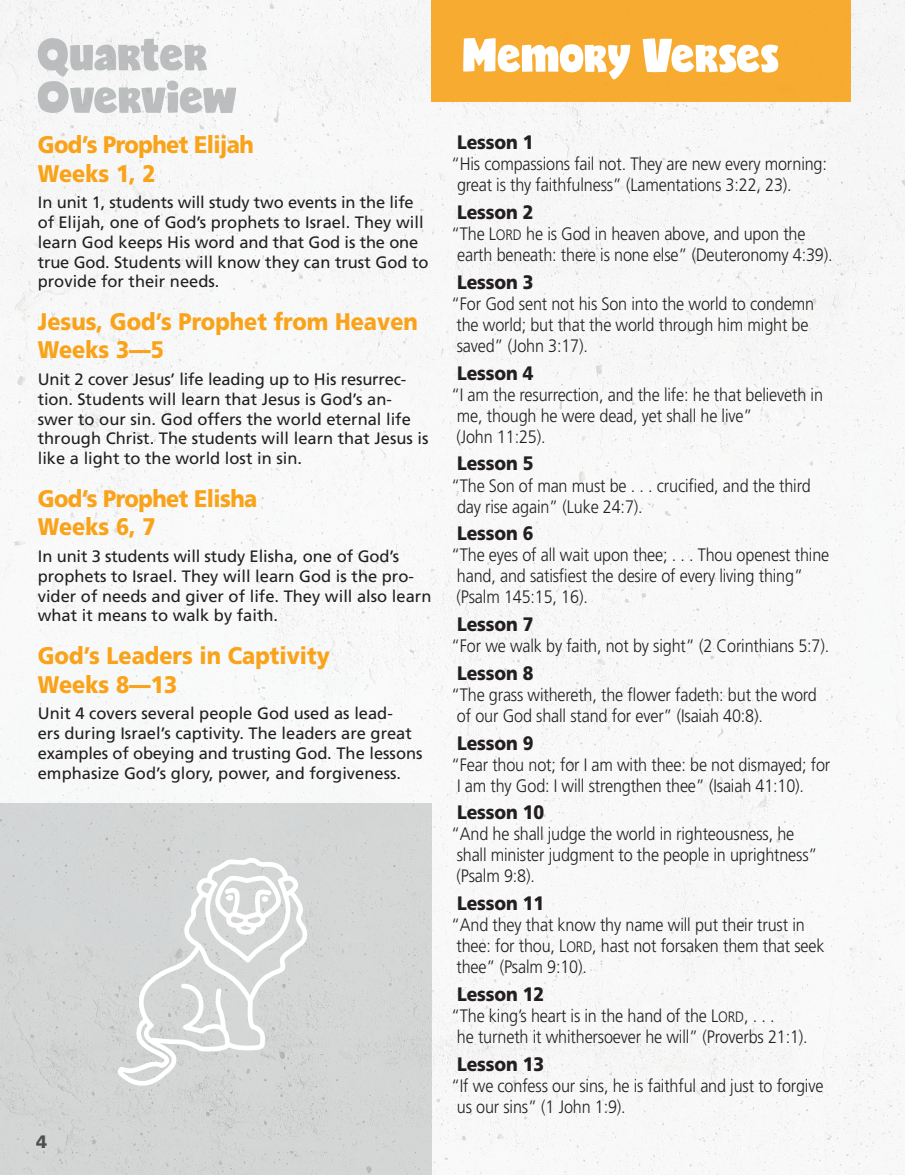
<style>
.page{position:relative;width:905px;height:1175px;background:#fff}
.page>*{position:absolute;margin:0;border:0;box-sizing:border-box;transform-origin:0 0}
.Subhead_Frontmatter{font:900 24px/28.8px "Frutiger LT Std";color:#f9a31b;scale:.9 1}
.Subhead_Frontmatter-2{font:900 24px/28.8px "Frutiger LT Std";letter-spacing:-.025em;color:#f9a31b;scale:.9 1}
.Subhead_Frontmatter_2{font:900 19.5px "Frutiger LT Std";letter-spacing:-.01em;color:#231f20;scale:.9 1}
.Subhead_Frontmatter_2-2{font:300 18px/21px "Frutiger LT Std";letter-spacing:-.01em;color:#231f20;scale:.9 1}
.t1{font:900 18px "Frutiger LT Std";color:#231f20}
.B1_body_flush_left{font:16.5px/19.8px "Frutiger LT Std";color:#231f20}
.s1{font-size:15px}
</style>
<div class="page">
<img style="left:0;top:0;width:904px;height:1174px">
<div style="left:431px;top:0;width:419px;height:102px;background:#f8ab31"></div>
<svg style="left:463px;top:38px;width:315px;height:41px"></svg>
<svg style="left:111px;top:857px;width:201px;height:236px"></svg>
<svg style="left:38px;top:38px;width:198px;height:75px"></svg>
<p class="Subhead_Frontmatter-2" style="left:38px;top:130px;width:241px">God’s Prophet Elijah<br>Weeks 1, 2</p>
<p class="B1_body_flush_left" style="left:38px;top:192px;width:392px">In unit 1, students will study two events in the life of Elijah, one of God’s prophets to Israel. They will learn God keeps His word and that God is the one true God. Students will know they can trust God to provide for their needs.</p>
<p class="Subhead_Frontmatter" style="left:38px;top:307px;width:424px">Jesus, God’s Prophet from Heaven<br>Weeks 3—5</p>
<p class="B1_body_flush_left" style="left:38px;top:369px;width:392px">Unit 2 cover Jesus’ life leading up to His resurrec&shy;tion. Students will learn that Jesus is God’s an&shy;swer to our sin. God offers the world eternal life through Christ. The students will learn that Jesus is like a light to the world lost in sin.</p>
<p class="Subhead_Frontmatter-2" style="left:38px;top:484px;width:245px">God’s Prophet Elisha<br>Weeks 6, 7</p>
<p class="B1_body_flush_left" style="left:38px;top:546px;width:395px">In unit 3 students will study Elisha, one of God’s prophets to Israel. They will learn God is the pro&shy;vider of needs and giver of life. They will also learn what it means to walk by faith.</p>
<p class="Subhead_Frontmatter" style="left:38px;top:641px;width:326px">God’s Leaders in Captivity<br>Weeks 8—13</p>
<p class="B1_body_flush_left" style="left:38px;top:703px;width:386px">Unit 4 covers several people God used as lead-<br>ers during Israel’s captivity. The leaders are great examples of obeying and trusting God. The lessons emphasize God’s glory, power, and forgiveness.</p>
<p class="t1" style="left:36px;top:1130px;width:13px">4</p>
<p class="Subhead_Frontmatter_2" style="left:457px;top:131px;width:86px">Lesson 1</p>
<p class="Subhead_Frontmatter_2-2" style="left:457px;top:154px;width:412px;text-indent:-6px">“His compassions fail not. They are new every morning: great is thy faithfulness” (Lamentations 3:22, 23).</p>
<p class="Subhead_Frontmatter_2" style="left:457px;top:200px;width:86px">Lesson 2</p>
<p class="Subhead_Frontmatter_2-2" style="left:457px;top:224px;width:418px;text-indent:-6px">“The L<span class="s1">ORD</span> he is God in heaven above, and upon the earth beneath: there is none else” (Deuteronomy 4:39).</p>
<p class="Subhead_Frontmatter_2" style="left:457px;top:270px;width:86px">Lesson 3</p>
<p class="Subhead_Frontmatter_2-2" style="left:456px;top:293px;width:399px;text-indent:-5px">“For God sent not his Son into the world to condemn the world; but that the world through him might be saved” (John 3:17).</p>
<p class="Subhead_Frontmatter_2" style="left:457px;top:361px;width:86px">Lesson 4</p>
<p class="Subhead_Frontmatter_2-2" style="left:456px;top:384px;width:408px;text-indent:-6px">“I am the resurrection, and the life: he that believeth in me, though he were dead, yet shall he live”<br>(John 11:25).</p>
<p class="Subhead_Frontmatter_2" style="left:457px;top:452px;width:86px">Lesson 5</p>
<p class="Subhead_Frontmatter_2-2" style="left:457px;top:475px;width:394px;text-indent:-6px">“The Son of man must be . . . crucified, and the third day rise again” (Luke 24:7).</p>
<p class="Subhead_Frontmatter_2" style="left:457px;top:521px;width:86px">Lesson 6</p>
<p class="Subhead_Frontmatter_2-2" style="left:456px;top:545px;width:415px;text-indent:-6px">“The eyes of all wait upon thee; . . . Thou openest thine hand, and satisfiest the desire of every living thing” (Psalm 145:15, 16).</p>
<p class="Subhead_Frontmatter_2" style="left:457px;top:612px;width:86px">Lesson 7</p>
<p class="Subhead_Frontmatter_2-2" style="left:451px;top:635px;width:422px">“For we walk by faith, not by sight” (2 Corinthians 5:7).</p>
<p class="Subhead_Frontmatter_2" style="left:457px;top:661px;width:86px">Lesson 8</p>
<p class="Subhead_Frontmatter_2-2" style="left:457px;top:684px;width:401px;text-indent:-6px">“The grass withereth, the flower fadeth: but the word of our God shall stand for ever” (Isaiah 40:8).</p>
<p class="Subhead_Frontmatter_2" style="left:457px;top:731px;width:86px">Lesson 9</p>
<p class="Subhead_Frontmatter_2-2" style="left:457px;top:754px;width:416px;text-indent:-6px">“Fear thou not; for I am with thee: be not dismayed; for<br>I am thy God: I will strengthen thee” (Isaiah 41:10).</p>
<p class="Subhead_Frontmatter_2" style="left:457px;top:800px;width:98px">Lesson 10</p>
<p class="Subhead_Frontmatter_2-2" style="left:456px;top:824px;width:402px;text-indent:-6px">“And he shall judge the world in righteousness, he shall minister judgment to the people in uprightness” (Psalm 9:8).</p>
<p class="Subhead_Frontmatter_2" style="left:457px;top:891px;width:98px">Lesson 11</p>
<p class="Subhead_Frontmatter_2-2" style="left:456px;top:914px;width:410px;text-indent:-5px">“And they that know thy name will put their trust in thee: for thou, L<span class="s1">ORD</span>, hast not forsaken them that seek thee” (Psalm 9:10).</p>
<p class="Subhead_Frontmatter_2" style="left:457px;top:982px;width:98px">Lesson 12</p>
<p class="Subhead_Frontmatter_2-2" style="left:457px;top:1005px;width:391px;text-indent:-6px">“The king’s heart is in the hand of the L<span class="s1">ORD</span>, . . .<br>he turneth it whithersoever he will” (Proverbs 21:1).</p>
<p class="Subhead_Frontmatter_2" style="left:457px;top:1052px;width:98px">Lesson 13</p>
<p class="Subhead_Frontmatter_2-2" style="left:457px;top:1075px;width:409px;text-indent:-6px">“If we confess our sins, he is faithful and just to forgive us our sins” (1 John 1:9).</p>
</div>
